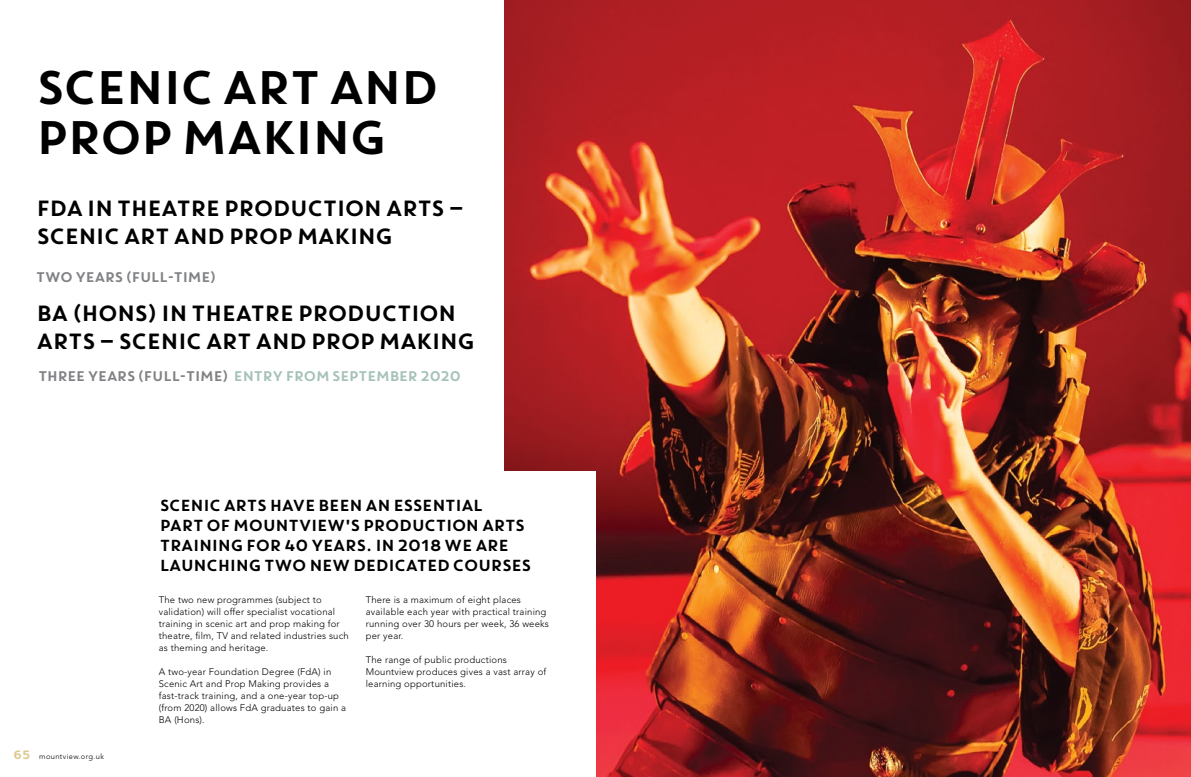
<style>
.page{position:relative;width:1191px;height:777px;background:#fff}
.page>*{position:absolute;margin:0;border:0;box-sizing:border-box;transform-origin:0 0}
.t1{font:47px/50px "Core Circus";letter-spacing:-.155em;color:#000}
.t2{font:22px/28px "Core Circus";letter-spacing:-.155em;color:#000}
.t3{font:16px/20px "Core Circus";letter-spacing:-.15em;color:#000}
.t4{font:14px "Core Circus";letter-spacing:-.155em;color:#a5c2b8}
.t5{font:14px "Core Circus";letter-spacing:-.155em;color:#808285}
.t6{font:300 9.5px/12px "Avenir";letter-spacing:.02em;color:#000}
.t7{font:300 7.5px "Avenir";letter-spacing:.05em;color:#000}
.s1{color:#808285}
.s2{font-family:"Core Circus";font-weight:400;font-size:12px;color:#dfc78e}
</style>
<div class="page">
<img style="left:505px;top:0;width:686px;height:777px">
<div style="left:144px;top:471px;width:451px;height:306px;background:#fff"></div>
<h1 class="t1" style="left:33px;top:60px;width:395px">SCENIC ART AND<br>PROP MAKING</h1>
<h2 class="t2" style="left:35px;top:193px;width:432px;text-indent:50px">IN THEATRE PRODUCTION ARTS ‒<br>SCENIC ART AND PROP MAKING</h2>
<h3 class="t5" style="left:35px;top:267px;width:184px">TWO YEARS (FULL-TIM E)</h3>
<h2 class="t2" style="left:35px;top:298px;width:443px">BA (HONS) IN THEATRE PRODUCTION<br>ARTS ‒ SCENIC ART AND PROP MAKING</h2>
<h3 class="t4" style="left:37px;top:366px;width:426px"><span class="s1">THREE YEARS (FULL-TIME)</span> ENTRY FROM SEPTEMBER 2020</h3>
<h2 class="t2" style="left:35px;top:193px;width:16px">FDA</h2>
<h3 class="t3" style="left:159px;top:494px;width:375px">SCENIC ARTS HAVE BEEN AN ESSENTIAL<br>PART OF MOUNTVIEW'S PRODUCTION ARTS TRAINING FOR 40 YEARS. I N 2018 WE ARE LAUNCHING TWO NEW DEDICATED COURSES</h3>
<p class="t7" style="left:13px;top:752px;width:93px"><span class="s2">65</span> mountview.org.uk</p>
<p class="t6" style="left:159px;top:593px;width:191px">The two new programmes (subject to validation) will offer specialist vocational training in scenic art and prop making for theatre, film, TV and related industries such as theming and heritage.</p>
<p class="t6" style="left:159px;top:665px;width:189px">A two-year Foundation Degree (FdA) in Scenic Art and Prop Making provides a fast-track training, and a one-year top-up (from 2020) allows FdA graduates to gain a BA (Hons).</p>
<p class="t6" style="left:366px;top:593px;width:185px">There is a maximum of eight places available each year with practical training running over 30 hours per week, 36 weeks per year.</p>
<p class="t6" style="left:366px;top:653px;width:182px">The range of public productions<br>M ountview produces gives a vast array of learning opportunities.</p>
</div>
